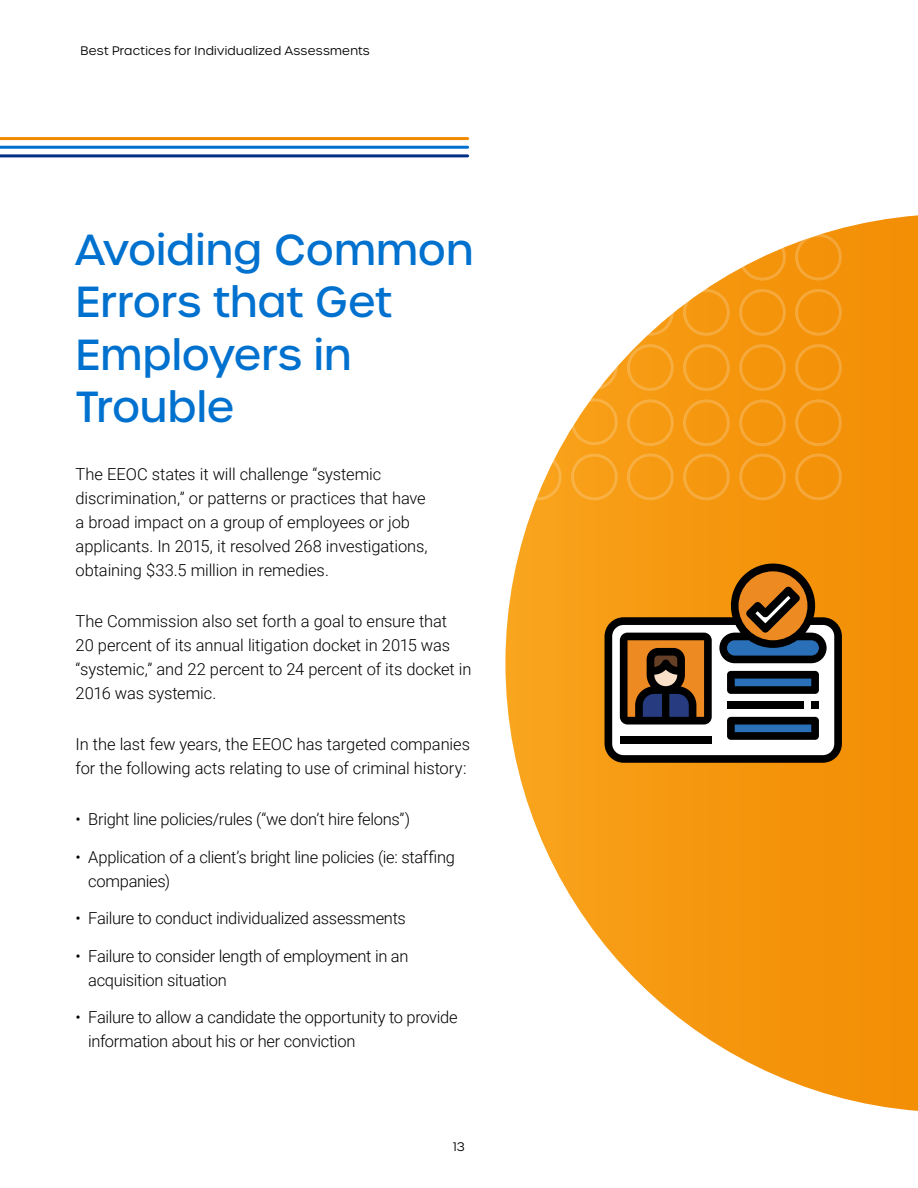
<style>
.page{position:relative;width:918px;height:1188px;background:#fff}
.page>*{position:absolute;margin:0;border:0;box-sizing:border-box;transform-origin:0 0}
.t1{font:500 42px/52.5px "Urbane";color:#0071ce}
.t2{font:300 16.5px/24px "Roboto";letter-spacing:-.01em;color:#000}
.t3{font:300 12px "Urbane";letter-spacing:.02em;color:#000}
</style>
<div class="page">
<svg style="left:505px;top:215px;width:413px;height:896px"></svg>
<svg style="left:397px;top:137px;width:450px;height:365px"></svg>
<hr style="left:0;top:137px;width:468px;height:3px;background:#f18a00">
<hr style="left:0;top:146px;width:468px;height:3px;background:#0071ce">
<hr style="left:0;top:154px;width:468px;height:3px;background:#002f87">
<svg style="left:605px;top:559px;width:237px;height:204px"></svg>
<svg style="left:620px;top:633px;width:92px;height:92px;background:#5c3c20"></svg>
<svg style="left:723px;top:586px;width:89px;height:73px;background:#674f34"></svg>
<div style="left:620px;top:736px;width:92px;height:8px;background:#000"></div>
<svg style="left:727px;top:671px;width:92px;height:23px;background:#0e2235"></svg>
<svg style="left:727px;top:717px;width:92px;height:23px;background:#0e2236"></svg>
<div style="left:727px;top:702px;width:77px;height:7px;background:#000"></div>
<div style="left:811px;top:702px;width:8px;height:7px;background:#000"></div>
<p class="t3" style="left:81px;top:43px;width:291px">Best Practices for Individualized Assessments</p>
<h1 class="t1" style="left:76px;top:223px;width:399px">Avoiding Common<br>Errors that Get<br>Employers in<br>Trouble</h1>
<p class="t2" style="left:76px;top:462px;width:354px">The EEOC states it will challenge “systemic discrimination,” or patterns or practices that have a broad impact on a group of employees or job applicants. In 2015, it resolved 268 investigations, obtaining $33.5 million in remedies.</p>
<p class="t2" style="left:76px;top:609px;width:397px">The Commission also set forth a goal to ensure that<br>20 percent of its annual litigation docket in 2015 was “systemic,” and 22 percent to 24 percent of its docket in 2016 was systemic.</p>
<p class="t2" style="left:76px;top:732px;width:396px">In the last few years, the EEOC has targeted companies for the following acts relating to use of criminal history:</p>
<p class="t2" style="left:76px;top:807px;width:336px">• Bright line policies/rules (“we don’t hire felons”)</p>
<p class="t2" style="left:88px;top:844px;width:368px;text-indent:-13px">• Application of a client’s bright line policies (ie: staffing companies)</p>
<p class="t2" style="left:76px;top:906px;width:332px">• Failure to conduct individualized assessments</p>
<p class="t2" style="left:88px;top:943px;width:322px;text-indent:-13px">• Failure to consider length of employment in an acquisition situation</p>
<p class="t2" style="left:88px;top:1005px;width:371px;text-indent:-13px">• Failure to allow a candidate the opportunity to provide information about his or her conviction</p>
<p class="t3" style="left:453px;top:1139px;width:13px">13</p>
</div>
